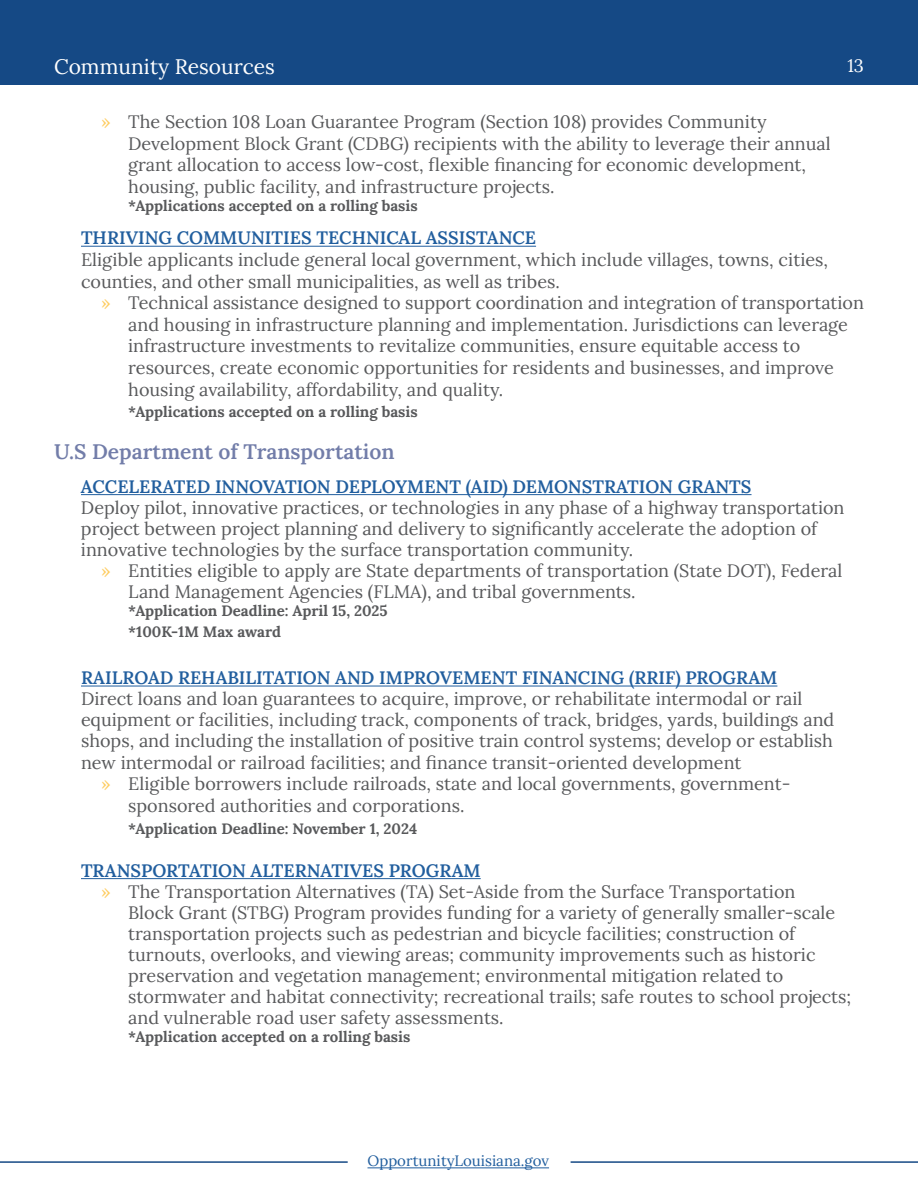
<style>
.page{position:relative;width:918px;height:1188px;background:#fff}
.page>*{position:absolute;margin:0;border:0;box-sizing:border-box;transform-origin:0 0}
.t1{font:600 21px "Lora";color:#727da9}
.t2{font:21px "Lora";color:#fff}
.t3{font:18px/21.6px "Lora";color:#58595b}
.t4{font:600 18px "Lora";color:#215e9e}
.t5{font:18px "Lora";color:#fff}
.t6{font:700 15px/21px "Lora";color:#58595b}
.t7{font:15px "Lora";color:#215e9e}
.s1{color:#fecb5c}
</style>
<div class="page">
<hr style="left:368px;top:1167px;width:181px;height:1px;background:#215e9e">
<hr style="left:571px;top:1161px;width:347px;height:2px;background:#154985">
<hr style="left:0;top:1161px;width:348px;height:2px;background:#154985">
<div style="left:0;top:0;width:918px;height:85px;background:#154985"></div>
<hr style="left:81px;top:246px;width:455px;height:1px;background:#215e9e">
<hr style="left:81px;top:494px;width:671px;height:1px;background:#215e9e">
<hr style="left:81px;top:686px;width:696px;height:1px;background:#215e9e">
<hr style="left:81px;top:878px;width:400px;height:1px;background:#215e9e">
<p class="t2" style="left:54px;top:51px;width:222px">Community Resources</p>
<p class="t5" style="left:847px;top:52px;width:18px">13</p>
<p class="t3" style="left:128px;top:110px;width:704px;text-indent:-27px"><span class="s1">»</span> The Section 108 Loan Guarantee Program (Section 108) provides Community Development Block Grant (CDBG) recipients with the ability to leverage their annual grant allocation to access low-cost, flexible financing for economic development, housing, public facility, and infrastructure projects.</p>
<p class="t6" style="left:128px;top:194px;width:291px">*Applications accepted on a rolling basis</p>
<p class="t4" style="left:81px;top:224px;width:457px">THRIVING COMMUNITIES TECHNICAL ASSISTANCE</p>
<p class="t3" style="left:81px;top:248px;width:749px">Eligible applicants include general local government, which include villages, towns, cities, counties, and other small municipalities, as well as tribes.</p>
<p class="t3" style="left:128px;top:291px;width:737px;text-indent:-27px"><span class="s1">»</span> Technical assistance designed to support coordination and integration of transportation and housing in infrastructure planning and implementation. Jurisdictions can leverage infrastructure investments to revitalize communities, ensure equitable access to resources, create economic opportunities for residents and businesses, and improve housing availability, affordability, and quality.</p>
<p class="t6" style="left:128px;top:400px;width:291px">*Applications accepted on a rolling basis</p>
<p class="t1" style="left:54px;top:436px;width:342px">U.S Department of Transportation</p>
<p class="t4" style="left:81px;top:473px;width:672px">ACCELERATED INNOVATION DEPLOYMENT (AID) DEMONSTRATION GRANTS</p>
<p class="t3" style="left:81px;top:496px;width:765px">Deploy pilot, innovative practices, or technologies in any phase of a highway transportation project between project planning and delivery to significantly accelerate the adoption of innovative technologies by the surface transportation community.</p>
<p class="t3" style="left:128px;top:559px;width:716px;line-height:21px;text-indent:-27px"><span class="s1">»</span> Entities eligible to apply are State departments of transportation (State DOT), Federal<br>Land Management Agencies (FLMA), and tribal governments.</p>
<p class="t6" style="left:128px;top:600px;width:261px">*Application Deadline: April 15, 2025 *100K-1M Max award</p>
<p class="t4" style="left:81px;top:664px;width:698px">RAILROAD REHABILITATION AND IMPROVEMENT FINANCING (RRIF) PROGRAM</p>
<p class="t3" style="left:81px;top:687px;width:723px">Direct loans and loan guarantees to acquire, improve, or rehabilitate intermodal or rail</p>
<p class="t3" style="left:81px;top:708px;width:755px">equipment or facilities, including track, components of track, bridges, yards, buildings and</p>
<p class="t3" style="left:81px;top:729px;width:754px">shops, and including the installation of positive train control systems; develop or establish</p>
<p class="t3" style="left:81px;top:750px;width:662px">new intermodal or railroad facilities; and finance transit-oriented development</p>
<p class="t3" style="left:101px;top:772px;width:691px"><span class="s1">»</span> Eligible borrowers include railroads, state and local governments, government-</p>
<p class="t3" style="left:128px;top:794px;width:338px">sponsored authorities and corporations.</p>
<p class="t6" style="left:128px;top:817px;width:291px">*Application Deadline: November 1, 2024</p>
<p class="t4" style="left:81px;top:857px;width:401px">TRANSPORTATION ALTERNATIVES PROGRAM</p>
<p class="t3" style="left:101px;top:879px;width:696px"><span class="s1">»</span> The Transportation Alternatives (TA) Set-Aside from the Surface Transportation</p>
<p class="t3" style="left:128px;top:900px;width:709px">Block Grant (STBG) Program provides funding for a variety of generally smaller-scale</p>
<p class="t3" style="left:128px;top:921px;width:669px">transportation projects such as pedestrian and bicycle facilities; construction of</p>
<p class="t3" style="left:128px;top:942px;width:689px">turnouts, overlooks, and viewing areas; community improvements such as historic</p>
<p class="t3" style="left:128px;top:963px;width:657px">preservation and vegetation management; environmental mitigation related to</p>
<p class="t3" style="left:128px;top:984px;width:725px">stormwater and habitat connectivity; recreational trails; safe routes to school projects;</p>
<p class="t3" style="left:128px;top:1005px;width:377px">and vulnerable road user safety assessments.</p>
<p class="t6" style="left:128px;top:1025px;width:284px">*Application accepted on a rolling basis</p>
<p class="t7" style="left:368px;top:1150px;width:183px">OpportunityLouisiana.gov</p>
</div>
